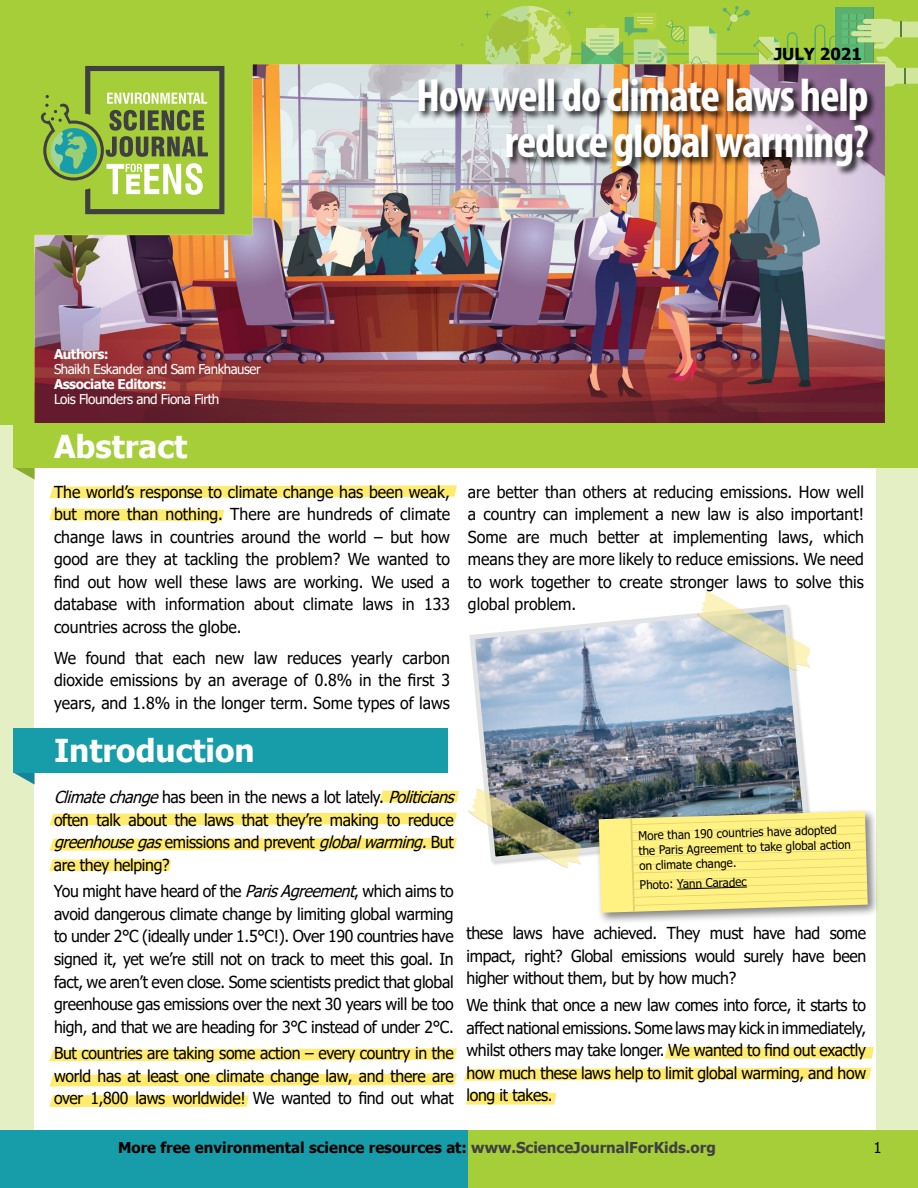
<style>
.page{position:relative;width:918px;height:1188px;background:#e4f0c3}
.page>*{position:absolute;margin:0;border:0;box-sizing:border-box;transform-origin:0 0}
.t1{font:700 condensed 46.65px/46.5px "Myriad Pro";letter-spacing:-.025em;color:#fff;text-align:right}
.t2{font:700 31.5px "Tahoma";color:#fff}
.t3{font:16.5px/22.5px "Tahoma";letter-spacing:-.02em;color:#000;text-align:justify;scale:.96 1}
.t4{font:700 16.5px "Tahoma";color:#000}
.t5{font:700 15px "Tahoma";color:#000}
.t6{font:15px "Tahoma";color:#000}
.t7{font:13.5px "Tahoma";letter-spacing:-.035em;color:#fff}
.t8{font:700 13.5px "Tahoma";letter-spacing:-.035em;color:#fff}
.t9{font:11.85px/14.9px "Tahoma";color:#000}
.s1{font-style:italic}
.s2{color:#404042}
</style>
<div class="page">
<div style="left:0;top:0;width:918px;height:424px;background:#a6ce39"></div>
<div style="left:835px;top:7px;width:38px;height:85px;background:#5cb06d"></div>
<div style="left:859px;top:63px;width:24px;height:5px;background:#d2e69b;border-radius:2px"></div>
<div style="left:871px;top:19px;width:24px;height:23px;background:#d2e69b;border-radius:6px"></div>
<div style="left:863px;top:19px;width:23px;height:5px;background:#d2e69b;border-radius:2px"></div>
<div style="left:857px;top:25px;width:23px;height:5px;background:#d2e69b;border-radius:2px"></div>
<div style="left:857px;top:37px;width:23px;height:5px;background:#d2e69b;border-radius:2px"></div>
<div style="left:851px;top:31px;width:23px;height:5px;background:#d2e69b;border-radius:2px"></div>
<svg style="left:876px;top:57px;width:42px;height:30px"></svg>
<svg style="left:874px;top:18px;width:44px;height:31px"></svg>
<svg style="left:473px;top:6px;width:392px;height:58px"></svg>
<div style="left:35px;top:434px;width:841px;height:716px;background:#fff"></div>
<img style="left:35px;top:64px;width:850px;height:359px">
<div style="left:452px;top:1130px;width:466px;height:58px;background:#a6ce39"></div>
<div style="left:0;top:1130px;width:468px;height:58px;background:#169da9"></div>
<div style="left:417px;top:77px;width:461px;height:100px;background:#000;opacity:.85"></div>
<svg style="left:14px;top:468px;width:21px;height:11px"></svg>
<div style="left:14px;top:423px;width:904px;height:45px;background:#a6ce39"></div>
<svg style="left:49px;top:859px;width:122px;height:12px"></svg>
<svg style="left:49px;top:1095px;width:200px;height:12px;background:#ffeb74"></svg>
<svg style="left:49px;top:509px;width:175px;height:12px;background:#ffec76"></svg>
<svg style="left:380px;top:791px;width:79px;height:11px"></svg>
<svg style="left:40px;top:66px;width:184px;height:148px"></svg>
<svg style="left:49px;top:838px;width:408px;height:13px;background:#ffed7e"></svg>
<svg style="left:49px;top:1074px;width:408px;height:12px;background:#ffec75"></svg>
<svg style="left:49px;top:813px;width:408px;height:12px;background:#ffec75"></svg>
<svg style="left:49px;top:1048px;width:408px;height:13px;background:#ffed7e"></svg>
<svg style="left:49px;top:485px;width:408px;height:13px;background:#ffed7e"></svg>
<svg style="left:464px;top:1068px;width:407px;height:13px;background:#ffed7e"></svg>
<svg style="left:466px;top:1093px;width:90px;height:12px"></svg>
<svg style="left:14px;top:773px;width:21px;height:12px"></svg>
<div style="left:14px;top:728px;width:434px;height:45px;background:#169da9"></div>
<svg style="left:665px;top:1047px;width:209px;height:12px;background:#ffeb74"></svg>
<img style="left:469px;top:613px;width:341px;height:243px">
<img style="left:468px;top:788px;width:115px;height:80px">
<svg style="left:694px;top:591px;width:117px;height:80px"></svg>
<div style="left:595px;top:807px;width:285px;height:118px;background:#000;opacity:.5"></div>
<svg style="left:599px;top:811px;width:269px;height:102px;background:#f1e582"></svg>
<p class="t8" style="left:54px;top:345px;width:56px">Authors:</p>
<p class="t7" style="left:54px;top:360px;width:208px">Shaikh Eskander and Sam Fankhauser</p>
<p class="t8" style="left:54px;top:375px;width:114px">Associate Editors:</p>
<p class="t7" style="left:54px;top:390px;width:167px">Lois Flounders and Fiona Firth</p>
<p class="t4" style="left:774px;top:43px;width:89px">JULY 2021</p>
<h1 class="t1" style="left:416px;top:71px;width:454px">How well do climate laws help reduce global warming?</h1>
<h2 class="t2" style="left:54px;top:424px;width:135px">Abstract</h2>
<p class="t3" style="left:54px;top:481px;width:414px">The world’s response to climate change has been weak, but more than nothing. There are hundreds of climate change laws in countries around the world – but how good are they at tackling the problem? We wanted to find out how well these laws are working. We used a database with information about climate laws in 133 countries across the globe.</p>
<p class="t3" style="left:54px;top:647px;width:414px">We found that each new law reduces yearly carbon dioxide emissions by an average of 0.8% in the first 3 years, and 1.8% in the longer term. Some types of laws</p>
<h2 class="t2" style="left:54px;top:728px;width:202px">Introduction</h2>
<p class="t3" style="left:54px;top:787px;width:425px;text-align:left"><span class="s1">Climatechange</span>h a s b e e n i n t h e n e w s a l o t l a t e l y . <span class="s1">Politicians </span>often talk about the laws that they’re making to reduce <span class="s1">greenhousegas</span>e m i s s i o n s a n d p r e v e n t <span class="s1">globalwarming.</span>B u t are they helping?</p>
<p class="t3" style="left:54px;top:881px;width:418px">You might have heard of the <span class="s1">ParisAgreement</span>, which aims to avoid dangerous climate change by limiting global warming to under 2°C (ideally under 1.5°C!). Over 190 countries have signed it, yet we’re still not on track to meet this goal. In fact, we aren’t even close. Some scientists predict that global greenhouse gas emissions over the next 30 years will be too high, and that we are heading for 3°C instead of under 2°C.</p>
<p class="t3" style="left:54px;top:1043px;width:418px">But countries are taking some action – every country in the world has at least one climate change law, and there are over 1,800 laws worldwide! We wanted to find out what</p>
<p class="t3" style="left:468px;top:481px;width:414px">are better than others at reducing emissions. How well a country can implement a new law is also important!<br>Some are much better at implementing laws, which means they are more likely to reduce emissions. We need to work together to create stronger laws to solve this global problem.</p>
<p class="t9" style="left:638px;top:829px;width:214px;rotate:-2deg">More than 190 countries have adopted the Paris Agreement to take global action on climate change.</p>
<p class="t9" style="left:640px;top:878px;width:109px;rotate:-2deg">Photo: Yann Caradec</p>
<p class="t3" style="left:466px;top:923px;width:418px">these laws have achieved. They must have had some impact, right? Global emissions would surely have been higher without them, but by how much?</p>
<p class="t3" style="left:466px;top:995px;width:418px">We think that once a new law comes into force, it starts to affect national emissions. Some laws may kick in immediately, whilst others may take longer. We wanted to find out exactly how much these laws help to limit global warming, and how long it takes.</p>
<p class="t5" style="left:118px;top:1137px;width:599px">Мore free environmental science resources аt: <span class="s2">www.ScienceJournalForKids.org</span></p>
<p class="t6" style="left:874px;top:1137px;width:10px">1</p>
</div>
